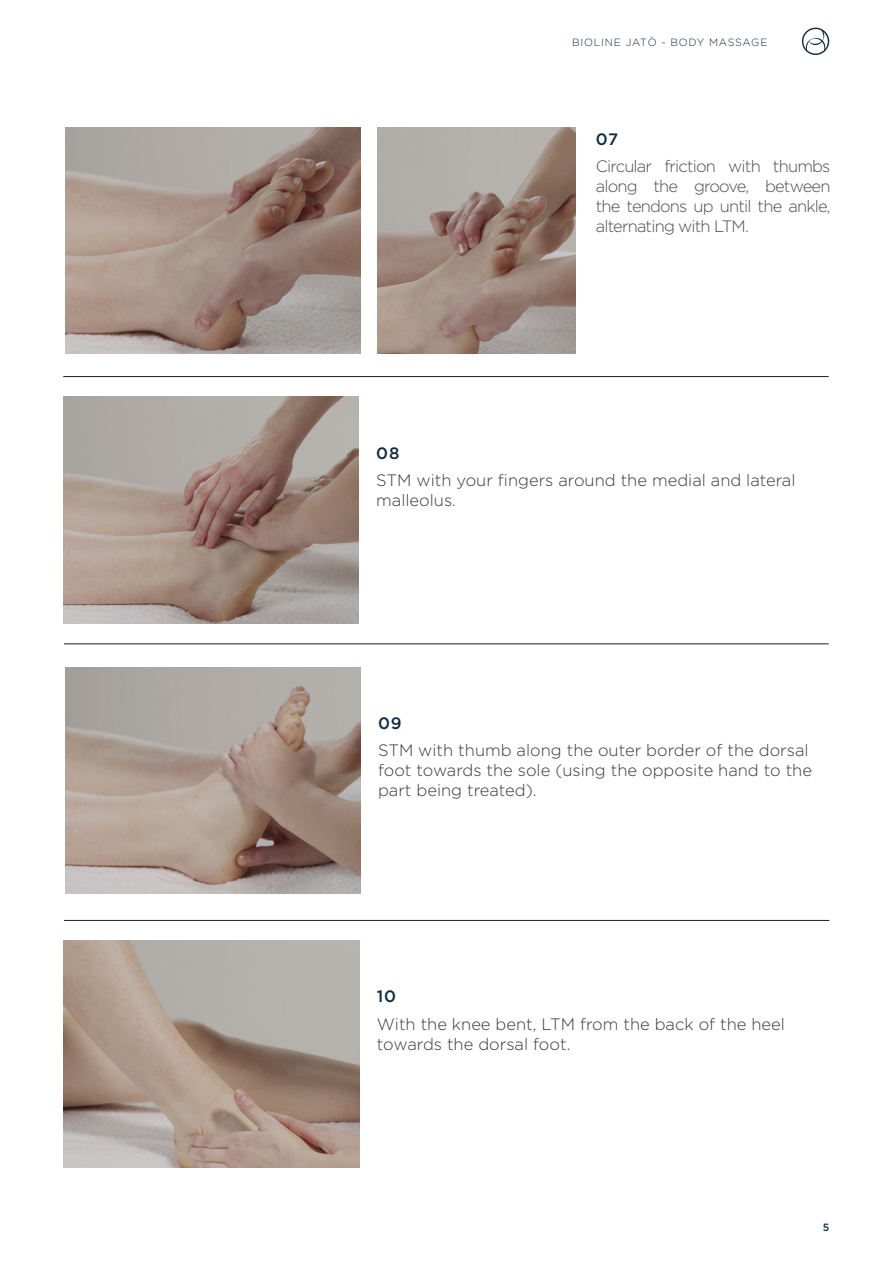
<style>
.page{position:relative;width:893px;height:1263px;background:#fff}
.page>*{position:absolute;margin:0;border:0;box-sizing:border-box;transform-origin:0 0}
.t1{font:300 16.5px/19.8px "Gotham";color:#383839}
.t2{font:300 16.5px/19.8px "Gotham";letter-spacing:-.05em;color:#4b4c4d;text-align:justify}
.t3{font:500 16.5px "Gotham";letter-spacing:.05em;color:#0e2a45}
.t4{font:300 10.5px "Gotham";letter-spacing:.075em;color:#0e2a45}
.t5{font:500 10.5px "Gotham";color:#0e2a45}
</style>
<div class="page">
<svg style="left:802px;top:28px;width:27px;height:27px"></svg>
<hr style="left:63px;top:376px;width:766px;height:1px;background:#231f20">
<hr style="left:64px;top:644px;width:765px;height:1px;background:#231f20">
<img style="left:63px;top:397px;width:296px;height:227px">
<hr style="left:64px;top:920px;width:765px;height:1px;background:#231f20">
<img style="left:64px;top:941px;width:295px;height:226px">
<img style="left:65px;top:127px;width:295px;height:227px">
<img style="left:378px;top:127px;width:197px;height:227px">
<img style="left:65px;top:667px;width:295px;height:227px">
<p class="t4" style="left:572px;top:37px;width:197px">BIOLINE JATÒ - BODY MASSAGE</p>
<p class="t3" style="left:596px;top:130px;width:24px">07</p>
<p class="t2" style="left:596px;top:156px;width:236px">Circular friction with thumbs along the groove, between the tendons up until the ankle, alternating with LTM.</p>
<p class="t3" style="left:376px;top:443px;width:25px">08</p>
<p class="t1" style="left:376px;top:470px;width:421px">STM with your fingers around the medial and lateral malleolus.</p>
<p class="t3" style="left:378px;top:714px;width:25px">09</p>
<p class="t1" style="left:378px;top:740px;width:435px">STM with thumb along the outer border of the dorsal foot towards the sole (using the opposite hand to the part being treated).</p>
<p class="t3" style="left:377px;top:987px;width:21px">10</p>
<p class="t1" style="left:377px;top:1014px;width:410px">With the knee bent, LTM from the back of the heel towards the dorsal foot.</p>
<p class="t5" style="left:823px;top:1222px;width:8px">5</p>
</div>
